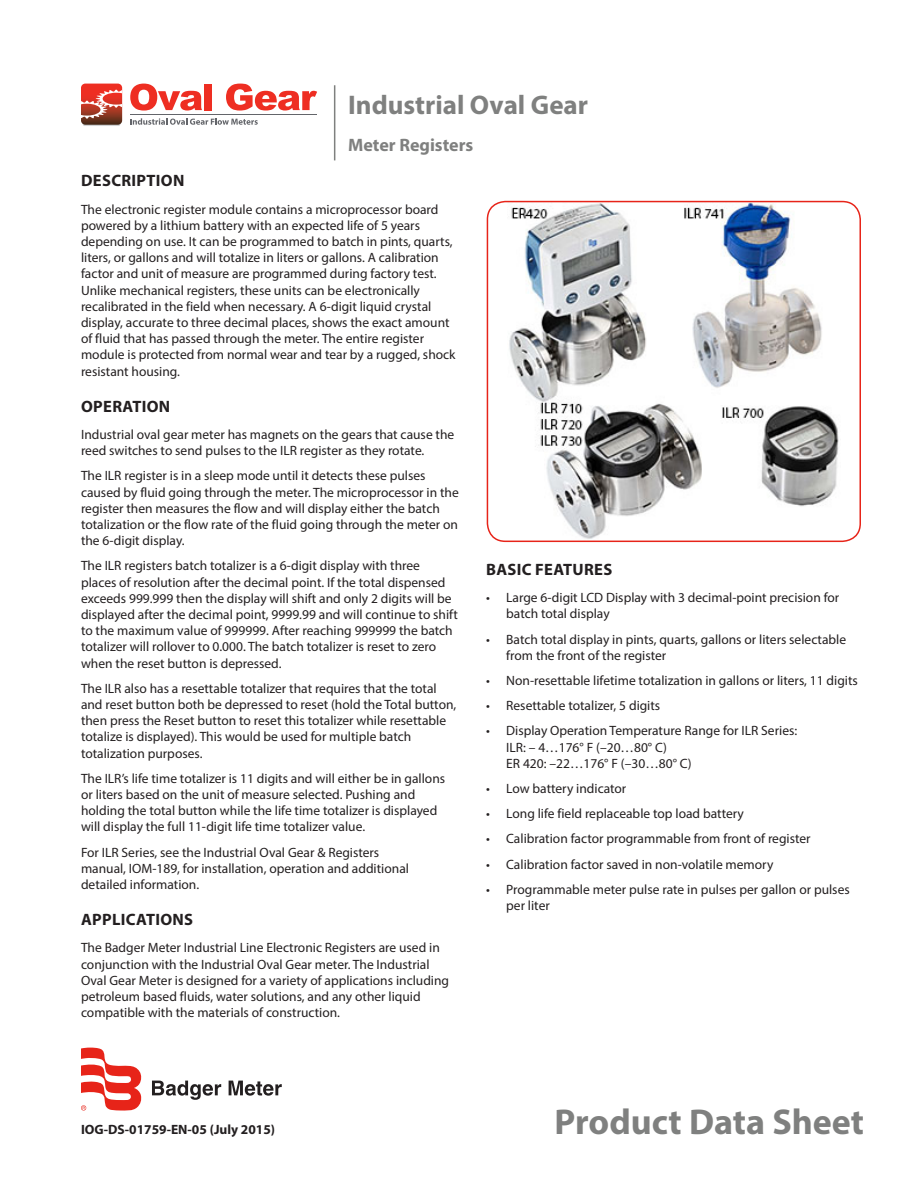
<style>
.page{position:relative;width:918px;height:1188px;background:#fff}
.page>*{position:absolute;margin:0;border:0;box-sizing:border-box;transform-origin:0 0}
.Cover_DocType{font:700 36px "Myriad Pro";color:#7f807f}
.Cover_ProdName_1st_L{font:700 27px "Myriad Pro";color:#7f807f}
.Cover_ProdName_2nd_L{font:700 18px "Myriad Pro";color:#7f807f}
.Heading_1{font:700 16.5px "Myriad Pro";letter-spacing:.02em;color:#231f20}
.Body{font:13.5px/16.2px "Myriad Pro";color:#231f20}
.Cover_Footer_Left_1s{font:700 13.5px "Myriad Pro";color:#231f20}
</style>
<div class="page">
<hr style="left:334px;top:85px;width:1px;height:75px;background:#7f807f">
<img style="left:509px;top:204px;width:330px;height:335px">
<div style="left:487px;top:201px;width:374px;height:341px;border:2px solid #e72419;border-radius:18px"></div>
<div style="left:83px;top:121px;width:37px;height:5px;background:#d1d2d4;border-radius:2px"></div>
<hr style="left:130px;top:114px;width:187px;height:1px;background:#63656a">
<svg style="left:81px;top:84px;width:41px;height:41px;background:#c25345"></svg>
<svg style="left:130px;top:118px;width:128px;height:7px"></svg>
<svg style="left:130px;top:84px;width:72px;height:27px"></svg>
<div style="left:205px;top:84px;width:7px;height:26px;background:#ee2e22"></div>
<svg style="left:226px;top:84px;width:91px;height:27px"></svg>
<svg style="left:152px;top:1081px;width:69px;height:19px"></svg>
<svg style="left:229px;top:1081px;width:53px;height:15px"></svg>
<svg style="left:81px;top:1048px;width:61px;height:63px"></svg>
<p class="Cover_ProdName_1st_L" style="left:348px;top:87px;width:242px">Industrial Oval Gear</p>
<p class="Cover_ProdName_2nd_L" style="left:348px;top:133px;width:127px">Meter Registers</p>
<p class="Heading_1" style="left:81px;top:170px;width:105px">DESCRIPTION</p>
<p class="Body" style="left:81px;top:201px;width:376px">The electronic register module contains a microprocessor board powered by a lithium battery with an expected life of 5 years depending on use. It can be programmed to batch in pints, quarts, liters, or gallons and will totalize in liters or gallons. A calibration factor and unit of measure are programmed during factory test.<br>Unlike mechanical registers, these units can be electronically recalibrated in the field when necessary. A 6-digit liquid crystal display, accurate to three decimal places, shows the exact amount of fluid that has passed through the meter. The entire register module is protected from normal wear and tear by a rugged, shock resistant housing.</p>
<p class="Heading_1" style="left:81px;top:395px;width:91px">OPERATION</p>
<p class="Body" style="left:81px;top:426px;width:375px">Industrial oval gear meter has magnets on the gears that cause the reed switches to send pulses to the ILR register as they rotate.</p>
<p class="Body" style="left:81px;top:468px;width:379px">The ILR register is in a sleep mode until it detects these pulses caused by fluid going through the meter. The microprocessor in the register then measures the flow and will display either the batch totalization or the flow rate of the fluid going through the meter on the 6-digit display.</p>
<p class="Body" style="left:81px;top:558px;width:378px">The ILR registers batch totalizer is a 6-digit display with three places of resolution after the decimal point. If the total dispensed exceeds 999.999 then the display will shift and only 2 digits will be displayed after the decimal point, 9999.99 and will continue to shift to the maximum value of 999999. After reaching 999999 the batch totalizer will rollover to 0.000. The batch totalizer is reset to zero when the reset button is depressed.</p>
<p class="Body" style="left:81px;top:680px;width:377px">The ILR also has a resettable totalizer that requires that the total and reset button both be depressed to reset (hold the Total button, then press the Reset button to reset this totalizer while resettable totalize is displayed). This would be used for multiple batch totalization purposes.</p>
<p class="Body" style="left:81px;top:770px;width:366px">The ILR’s life time totalizer is 11 digits and will either be in gallons or liters based on the unit of measure selected. Pushing and holding the total button while the life time totalizer is displayed will display the full 11-digit life time totalizer value.</p>
<p class="Body" style="left:81px;top:844px;width:330px">For ILR Series, see the Industrial Oval Gear &amp; Registers manual, IOM-189, for installation, operation and additional detailed information.</p>
<p class="Heading_1" style="left:81px;top:909px;width:114px">APPLICATIONS</p>
<p class="Body" style="left:81px;top:940px;width:370px">The Badger Meter Industrial Line Electronic Registers are used in conjunction with the Industrial Oval Gear meter. The Industrial Oval Gear Meter is designed for a variety of applications including petroleum based fluids, water solutions, and any other liquid compatible with the materials of construction.</p>
<p class="Heading_1" style="left:486px;top:558px;width:128px">BASIC FEATURES</p>
<p class="Body" style="left:506px;top:589px;width:335px;text-indent:-20px">• Large 6-digit LCD Display with 3 decimal-point precision for batch total display</p>
<p class="Body" style="left:506px;top:631px;width:341px;text-indent:-20px">• Batch total display in pints, quarts, gallons or liters selectable from the front of the register</p>
<p class="Body" style="left:486px;top:672px;width:373px">• Non-resettable lifetime totalization in gallons or liters, 11 digits</p>
<p class="Body" style="left:486px;top:697px;width:176px">• Resettable totalizer, 5 digits</p>
<p class="Body" style="left:506px;top:722px;width:293px;text-indent:-20px">• Display Operation Temperature Range for ILR Series:<br>ILR: – 4…176° F (–20…80° C)<br>ER 420: –22…176° F (–30…80° C)</p>
<p class="Body" style="left:486px;top:780px;width:142px">• Low battery indicator</p>
<p class="Body" style="left:486px;top:805px;width:259px">• Long life field replaceable top load battery</p>
<p class="Body" style="left:486px;top:830px;width:326px">• Calibration factor programmable from front of register</p>
<p class="Body" style="left:486px;top:856px;width:289px">• Calibration factor saved in non-volatile memory</p>
<p class="Body" style="left:506px;top:881px;width:345px;text-indent:-20px">• Programmable meter pulse rate in pulses per gallon or pulses per liter</p>
<p class="Cover_Footer_Left_1s" style="left:81px;top:1121px;width:196px">IOG-DS-01759-EN-05 (July 2015)</p>
<p class="Cover_DocType" style="left:555px;top:1098px;width:311px">Product Data Sheet</p>
</div>
